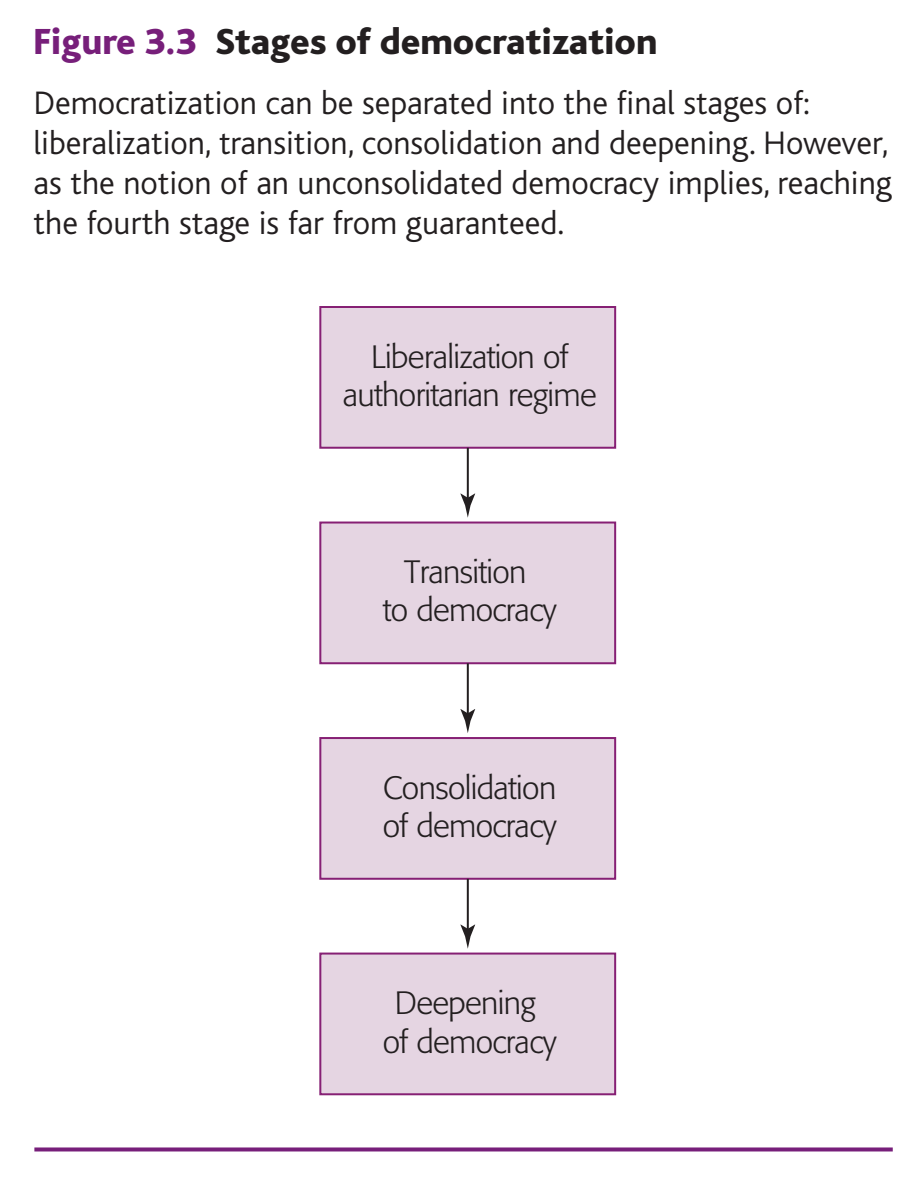
<style>
.page{position:relative;width:923px;height:1199px;background:#fff}
.page>*{position:absolute;margin:0;border:0;box-sizing:border-box;transform-origin:0 0}
.t1{font:800 38px "Bliss";color:#231f20}
.t2{font:300 34px/40px "Bliss";color:#231f20}
.t3{font:300 32px/38.4px "Formata";letter-spacing:-.02em;color:#231f20;text-align:center}
.s1{color:#771f7a}
</style>
<div class="page">
<div style="left:320px;top:307px;width:295px;height:141px;background:#e5d5e2"></div>
<div style="left:319px;top:306px;width:297px;height:143px;border:2px solid #862074"></div>
<hr style="left:467px;top:448px;width:2px;height:52px;background:#231f20">
<svg style="left:460px;top:493px;width:15px;height:24px"></svg>
<div style="left:320px;top:522px;width:295px;height:141px;background:#e5d5e2"></div>
<div style="left:319px;top:521px;width:297px;height:143px;border:2px solid #862074"></div>
<hr style="left:467px;top:663px;width:2px;height:52px;background:#231f20">
<svg style="left:460px;top:709px;width:15px;height:24px"></svg>
<div style="left:320px;top:738px;width:295px;height:140px;background:#e5d5e2"></div>
<div style="left:319px;top:737px;width:297px;height:142px;border:2px solid #862074"></div>
<hr style="left:467px;top:879px;width:2px;height:52px;background:#231f20">
<svg style="left:460px;top:924px;width:15px;height:24px"></svg>
<div style="left:320px;top:953px;width:295px;height:141px;background:#e5d5e2"></div>
<div style="left:319px;top:952px;width:297px;height:143px;border:2px solid #862074"></div>
<svg style="left:34px;top:1147px;width:858px;height:4px;background:#873a8a"></svg>
<p class="t1" style="left:34px;top:28px;width:625px"><span class="s1">Figure 3.3</span> Stages of democratization</p>
<p class="t2" style="left:34px;top:86px;width:859px">Democratization can be separated into the final stages of: liberalization, transition, consolidation and deepening. However, as the notion of an unconsolidated democracy implies, reaching the fourth stage is far from guaranteed.</p>
<p class="t3" style="left:343px;top:339px;width:255px">Liberalization of authoritarian regime</p>
<p class="t3" style="left:383px;top:555px;width:175px">Transition<br>to democracy</p>
<p class="t3" style="left:383px;top:770px;width:175px;text-align:left">Consolidation of democracy</p>
<p class="t3" style="left:383px;top:986px;width:175px">Deepening of democracy</p>
</div>
